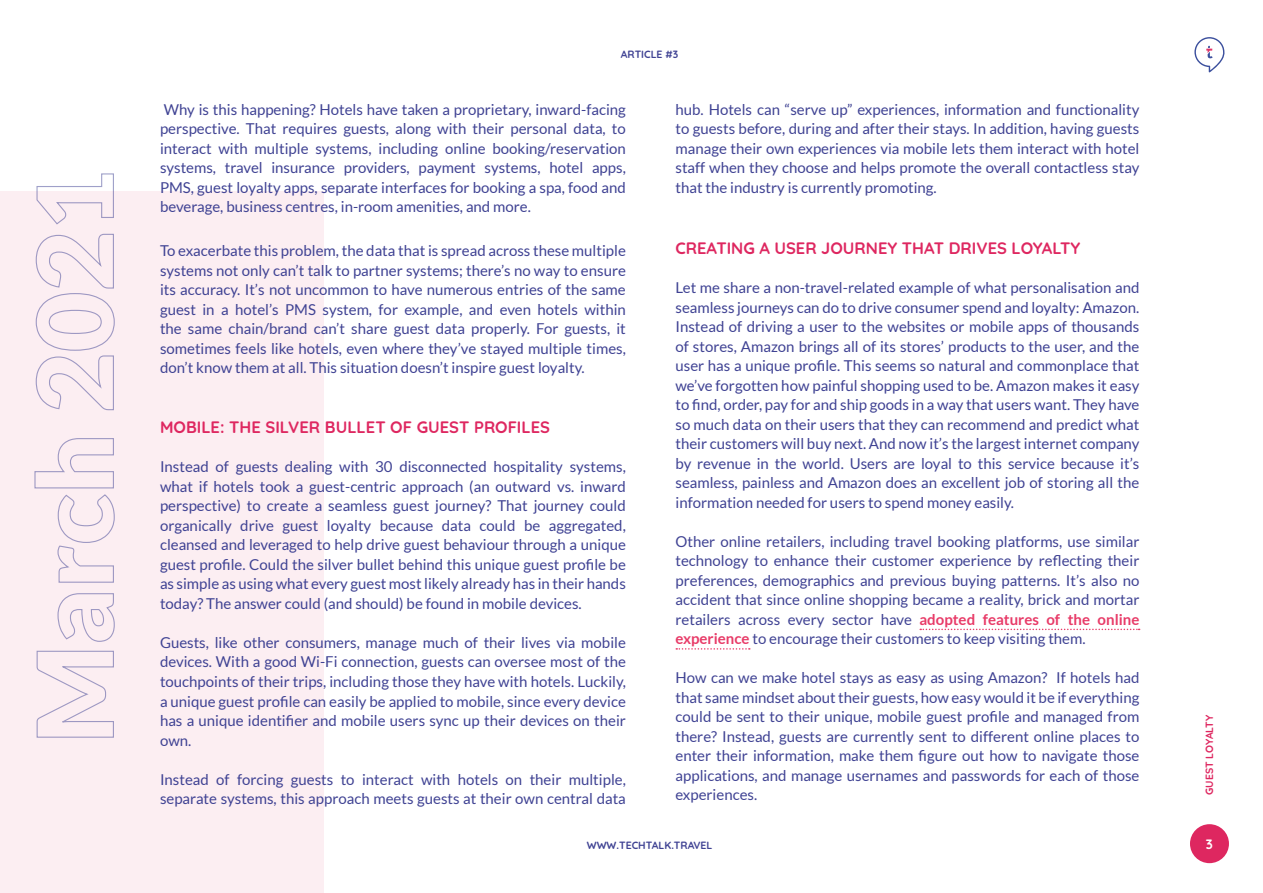
<style>
.page{position:relative;width:1263px;height:893px;background:#fff}
.page>*{position:absolute;margin:0;border:0;box-sizing:border-box;transform-origin:0 0}
.t1{font:700 16.5px "Quicksand";color:#de2760}
.t2{font:15px/19.5px "Lato";color:#3f4293;text-align:justify}
.t3{font:700 13.5px "Quicksand";color:#fff}
.t4{font:700 10.5px "Quicksand";color:#3f4293}
.t5{font:700 10.5px "Quicksand";color:#de2760}
.s1{font-weight:700;color:#e83b68}
</style>
<div class="page">
<div style="left:0;top:191px;width:324px;height:702px;background:#fceef2"></div>
<svg style="left:1194px;top:37px;width:31px;height:35px"></svg>
<div style="left:1190px;top:824px;width:39px;height:39px;background:#de2760;border-radius:50%"></div>
<svg style="left:920px;top:629px;width:220px;height:1px"></svg>
<svg style="left:676px;top:648px;width:74px;height:2px"></svg>
<svg style="left:34px;top:173px;width:81px;height:565px"></svg>
<p class="t4" style="left:621px;top:45px;width:59px">ARTICLE #3</p>
<p class="t2" style="left:160px;top:100px;width:467px">Why is this happening? Hotels have taken a proprietary, inward-facing perspective. That requires guests, along with their personal data, to interact with multiple systems, including online booking/reservation systems, travel insurance providers, payment systems, hotel apps, PMS, guest loyalty apps, separate interfaces for booking a spa, food and beverage, business centres, in-room amenities, and more.</p>
<p class="t2" style="left:160px;top:241px;width:467px">To exacerbate this problem, the data that is spread across these multiple systems not only can’t talk to partner systems; there’s no way to ensure its accuracy. It’s not uncommon to have numerous entries of the same guest in a hotel’s PMS system, for example, and even hotels within the same chain/brand can’t share guest data properly. For guests, it sometimes feels like hotels, even where they’ve stayed multiple times, don’t know them at all. This situation doesn’t inspire guest loyalty.</p>
<p class="t1" style="left:160px;top:414px;width:392px">MOBILE: THE SILVER BULLET OF GUEST PROFILES</p>
<p class="t2" style="left:160px;top:457px;width:467px">Instead of guests dealing with 30 disconnected hospitality systems, what if hotels took a guest-centric approach (an outward vs. inward perspective) to create a seamless guest journey? That journey could organically drive guest loyalty because data could be aggregated, cleansed and leveraged to help drive guest behaviour through a unique guest profile. Could the silver bullet behind this unique guest profile be as simple as using what every guest most likely already has in their hands today? The answer could (and should) be found in mobile devices.</p>
<p class="t2" style="left:160px;top:633px;width:467px">Guests, like other consumers, manage much of their lives via mobile devices. With a good Wi-Fi connection, guests can oversee most of the touchpoints of their trips, including those they have with hotels. Luckily, a unique guest profile can easily be applied to mobile, since every device has a unique identifier and mobile users sync up their devices on their own.</p>
<p class="t2" style="left:160px;top:769px;width:467px">Instead of forcing guests to interact with hotels on their multiple, separate systems, this approach meets guests at their own central data</p>
<p class="t2" style="left:675px;top:100px;width:465px">hub. Hotels can “serve up” experiences, information and functionality to guests before, during and after their stays. In addition, having guests manage their own experiences via mobile lets them interact with hotel staff when they choose and helps promote the overall contactless stay that the industry is currently promoting.</p>
<p class="t1" style="left:675px;top:235px;width:406px">CREATING A USER JOURNEY THAT DRIVES LOYALTY</p>
<p class="t2" style="left:675px;top:278px;width:465px">Let me share a non-travel-related example of what personalisation and seamless journeys can do to drive consumer spend and loyalty: Amazon.<br>Instead of driving a user to the websites or mobile apps of thousands of stores, Amazon brings all of its stores’ products to the user, and the user has a unique profile. This seems so natural and commonplace that we’ve forgotten how painful shopping used to be. Amazon makes it easy to find, order, pay for and ship goods in a way that users want. They have so much data on their users that they can recommend and predict what their customers will buy next. And now it’s the largest internet company by revenue in the world. Users are loyal to this service because it’s seamless, painless and Amazon does an excellent job of storing all the information needed for users to spend money easily.</p>
<p class="t2" style="left:675px;top:532px;width:465px">Other online retailers, including travel booking platforms, use similar technology to enhance their customer experience by reflecting their preferences, demographics and previous buying patterns. It’s also no accident that since online shopping became a reality, brick and mortar retailers across every sector have <span class="s1">adopted features of the online experience</span> to encourage their customers to keep visiting them.</p>
<p class="t2" style="left:675px;top:668px;width:465px">How can we make hotel stays as easy as using Amazon? If hotels had that same mindset about their guests, how easy would it be if everything could be sent to their unique, mobile guest profile and managed from there? Instead, guests are currently sent to different online places to enter their information, make them figure out how to navigate those applications, and manage usernames and passwords for each of those experiences.</p>
<p class="t4" style="left:587px;top:837px;width:127px">WWW.TECHTALK.TRAVEL</p>
<p class="t5" style="left:1201px;top:795px;width:82px;rotate:-90deg">GUEST LOYALTY</p>
<p class="t3" style="left:1206px;top:833px;width:9px">3</p>
</div>
